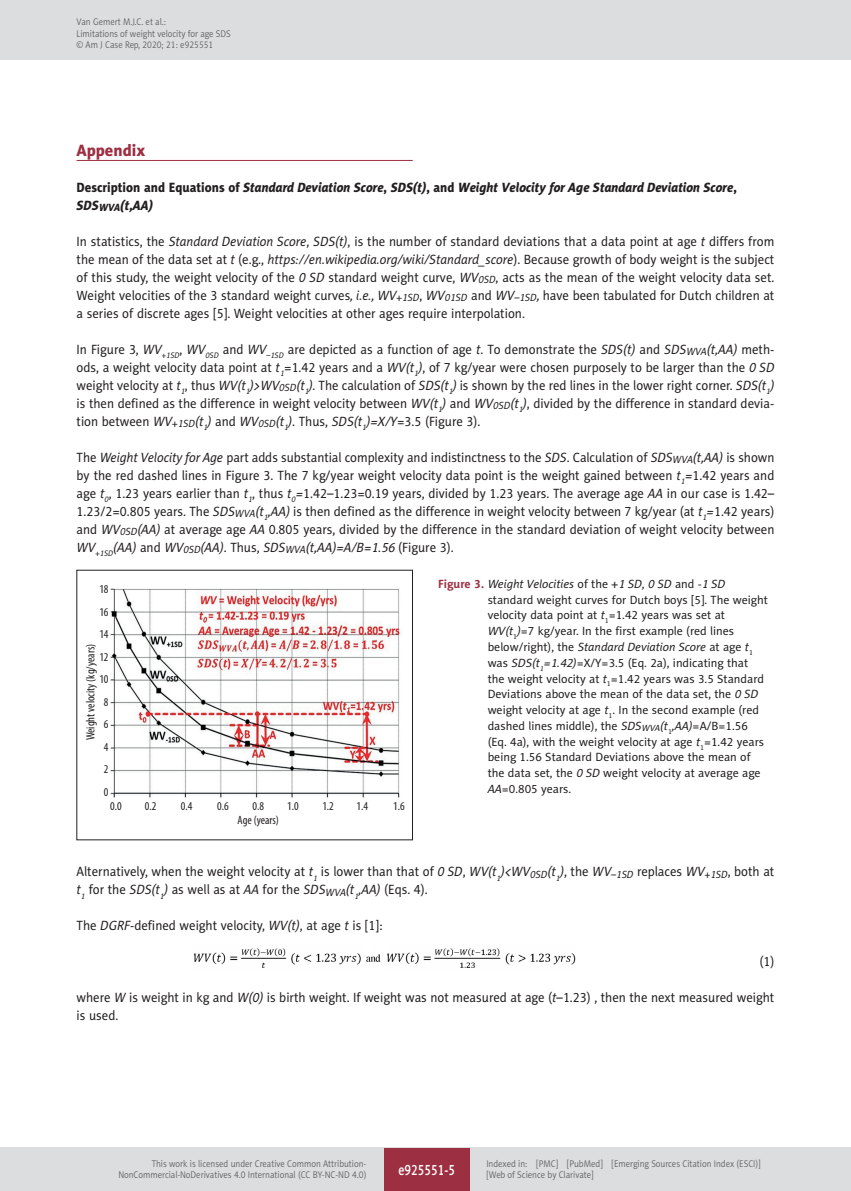
<style>
.page{position:relative;width:851px;height:1191px;background:#fff}
.page>*{position:absolute;margin:0;border:0;box-sizing:border-box;transform-origin:0 0}
.AJCR_Headline_1{font:16.5px "Naomi Sans EFN Heavy";color:#9d2f42}
.t1{font:15px "Naomi Sans EFN Medium";color:#fff;scale:.8 1}
.AJCR_Body{font:13.5px/18px "Naomi Sans EFN";color:#231f20;text-align:justify;scale:.95 1}
.AJCR_Body-2{font:13.5px/18px "Naomi Sans EFN";color:#231f20;text-align:justify;scale:.94 1}
.AJCR_Headline_2{font:italic 13.5px/18px "Naomi Sans EFN Heavy";color:#231f20;scale:.95 1}
.AJCR_Rycina_tytul{font:12px/15.8px "Naomi Sans EFN";color:#231f20}
.t2{font:condensed 12px/22.5px "Myriad Pro";color:#231f20;text-align:center}
.t3{font:9.75px/11.2px "Naomi Sans EFN Light";color:#57585a;scale:.9 1}
.s1{font-style:normal}
.s2{font-style:italic}
.s3{font-weight:700;color:#9d2f42}
</style>
<div class="page">
<img style="left:110px;top:588px;width:292px;height:210px">
<hr style="left:77px;top:160px;width:335px;height:1px;background:#9d2f42">
<img style="left:193px;top:948px;width:383px;height:20px">
<div style="left:0;top:0;width:850px;height:60px;background:#dcdddf"></div>
<div style="left:0;top:1148px;width:850px;height:43px;background:#dcdddf"></div>
<div style="left:384px;top:1147px;width:85px;height:43px;background:#9d2f42"></div>
<p class="t3" style="left:77px;top:16px;width:173px">Van Gemert M.J.C. et al.:<br>Limitations of weight velocity for age SDS © Am J Case Rep, 2020; 21: e925551</p>
<p class="AJCR_Headline_1" style="left:77px;top:140px;width:70px">Appendix</p>
<p class="AJCR_Headline_2" style="left:77px;top:178px;width:696px"><span class="s1">Description and Equations of</span> Standard Deviation Score<span class="s1">,</span> SDS(t)<span class="s1">, and</span> Weight Velocity for Age Standard Deviation Score<span class="s1">,<br></span>SDS<sub>WVA</sub>(t,AA)</p>
<p class="AJCR_Body" style="left:77px;top:232px;width:736px">In statistics, the <span class="s2">Standard Deviation Score</span>, <span class="s2">SDS(t)</span>, is the number of standard deviations that a data point at age <span class="s2">t</span> differs from the mean of the data set at <span class="s2">t</span> (e.g., <span class="s2">https://en.wikipedia.org/wiki/Standard_score</span>). Because growth of body weight is the subject of this study, the weight velocity of the <span class="s2">0 SD</span> standard weight curve, <span class="s2">WV</span><sub>0SD</sub>, acts as the mean of the weight velocity data set.<br>Weight velocities of the 3 standard weight curves<span class="s2">, i.e., WV</span><sub>+1SD</sub>, <span class="s2">WV</span><sub>01SD</sub> and <span class="s2">WV</span><sub>–1SD</sub><span class="s2">,</span> have been tabulated for Dutch children at a series of discrete ages [5]. Weight velocities at other ages require interpolation.</p>
<p class="AJCR_Body" style="left:77px;top:340px;width:736px">In Figure 3, <span class="s2">WV</span><sub>+1SD</sub>, <span class="s2">WV</span><sub>0SD</sub> and <span class="s2">WV</span><sub>–1SD</sub> are depicted as a function of age <span class="s2">t</span>. To demonstrate the <span class="s2">SDS(t)</span> and <span class="s2">SDS</span><sub>WVA</sub><span class="s2">(t,AA)</span> meth&shy;ods, a weight velocity data point at <span class="s2">t</span><sub>1</sub>=1.42 years and a <span class="s2">WV(t</span><sub>1</sub><span class="s2">)</span>, of 7 kg/year were chosen purposely to be larger than the <span class="s2">0 SD </span>weight velocity at <span class="s2">t</span><sub>1</sub>, thus <span class="s2">WV(t</span><sub>1</sub><span class="s2">)&gt;WV</span><sub>0SD</sub><span class="s2">(t</span><sub>1</sub><span class="s2">).</span> The calculation of <span class="s2">SDS(t</span><sub>1</sub><span class="s2">)</span> is shown by the red lines in the lower right corner. <span class="s2">SDS(t</span><sub>1</sub><span class="s2">) </span>is then defined as the difference in weight velocity between <span class="s2">WV(t</span><sub>1</sub><span class="s2">)</span> and <span class="s2">WV</span><sub>0SD</sub><span class="s2">(t</span><sub>1</sub><span class="s2">)</span>, divided by the difference in standard devia&shy;tion between <span class="s2">WV</span><sub>+1SD</sub><span class="s2">(t</span><sub>1</sub><span class="s2">)</span> and <span class="s2">WV</span><sub>0SD</sub><span class="s2">(t</span><sub>1</sub><span class="s2">)</span>. Thus, <span class="s2">SDS(t</span><sub>1</sub><span class="s2">)=X/Y</span>=3.5 (Figure 3).</p>
<p class="AJCR_Body-2" style="left:77px;top:448px;width:743px">The <span class="s2">Weight Velocity for Age</span> part adds substantial complexity and indistinctness to the <span class="s2">SDS</span>. Calculation of <span class="s2">SDS</span><sub>WVA</sub><span class="s2">(t,AA)</span> is shown by the red dashed lines in Figure 3. The 7 kg/year weight velocity data point is the weight gained between <span class="s2">t</span><sub>1</sub><span class="s2">=</span>1.42 years and age <span class="s2">t</span><sub>0</sub>, 1.23 years earlier than <span class="s2">t</span><sub>1</sub>, thus <span class="s2">t</span><sub>0</sub><span class="s2">=</span>1.42–1.23=0.19 years, divided by 1.23 years. The average age <span class="s2">AA</span> in our case is 1.42– 1.23/2=0.805 years. The <span class="s2">SDS</span><sub>WVA</sub><span class="s2">(t</span><sub>1</sub><span class="s2">,AA)</span> is then defined as the difference in weight velocity between 7 kg/year (at <span class="s2">t</span><sub>1</sub><span class="s2">=</span>1.42 years) and <span class="s2">WV</span><sub>0SD</sub><span class="s2">(AA)</span> at average age <span class="s2">AA</span> 0.805 years, divided by the difference in the standard deviation of weight velocity between <span class="s2">WV</span><sub>+1SD</sub><span class="s2">(AA)</span> and <span class="s2">WV</span><sub>0SD</sub><span class="s2">(AA)</span>. Thus, <span class="s2">SDS</span><sub>WVA</sub><span class="s2">(t,AA)=A/B=1.56</span> (Figure 3).</p>
<p class="t2" style="left:99px;top:578px;width:11px">18<br>16<br>14<br>12<br>10<br>8<br>6<br>4<br>2<br>0</p>
<p class="t2" style="left:79px;top:740px;width:98px;rotate:-90deg">Weight velocity (kg/years)</p>
<p class="t2" style="left:110px;top:795px;width:13px">0.0</p>
<p class="t2" style="left:145px;top:795px;width:13px">0.2</p>
<p class="t2" style="left:181px;top:795px;width:13px">0.4</p>
<p class="t2" style="left:217px;top:795px;width:13px">0.6</p>
<p class="t2" style="left:252px;top:795px;width:13px">0.8</p>
<p class="t2" style="left:287px;top:795px;width:13px">1.0</p>
<p class="t2" style="left:322px;top:795px;width:13px">1.2</p>
<p class="t2" style="left:356px;top:795px;width:13px">1.4</p>
<p class="t2" style="left:393px;top:795px;width:13px">1.6</p>
<p class="t2" style="left:237px;top:808px;width:43px">Age (years)</p>
<p class="AJCR_Rycina_tytul" style="left:487px;top:576px;width:282px;text-indent:-49px"><span class="s3">Figure 3.</span> <span class="s2">Weight Velocities</span> of the <span class="s2">+1 SD</span>, <span class="s2">0 SD</span> and <span class="s2">-1 SD </span>standard weight curves for Dutch boys [5]. The weight velocity data point at <span class="s2">t</span><sub>1</sub>=1.42 years was set at <span class="s2">WV(t</span><sub>1</sub><span class="s2">)</span>=7 kg/year. In the first example (red lines below/right), the <span class="s2">Standard Deviation Score</span> at age <span class="s2">t</span><sub>1 </sub>was <span class="s2">SDS(t</span><sub>1</sub><span class="s2">=1.42)</span>=X/Y=3.5 (Eq. 2a), indicating that the weight velocity at <span class="s2">t</span><sub>1</sub>=1.42 years was 3.5 Standard Deviations above the mean of the data set, the <span class="s2">0 SD </span>weight velocity at age <span class="s2">t</span><sub>1</sub>. In the second example (red dashed lines middle), the <span class="s2">SDS</span><sub>WVA</sub><span class="s2">(t</span><sub>1</sub><span class="s2">,AA)</span>=A/B=1.56 (Eq. 4a), with the weight velocity at age <span class="s2">t</span><sub>1</sub>=1.42 years being 1.56 Standard Deviations above the mean of the data set, the <span class="s2">0 SD</span> weight velocity at average age <span class="s2">AA</span>=0.805 years.</p>
<p class="AJCR_Body" style="left:77px;top:862px;width:736px">Alternatively, when the weight velocity at <span class="s2">t</span><sub>1</sub> is lower than that of <span class="s2">0 SD</span>, <span class="s2">WV(t</span><sub>1</sub><span class="s2">)&lt;WV</span><sub>0SD</sub><span class="s2">(t</span><sub>1</sub><span class="s2">)</span>, the <span class="s2">WV</span><sub>–1SD</sub> replaces <span class="s2">WV</span><sub>+1SD</sub>, both at <span class="s2">t</span><sub>1</sub> for the <span class="s2">SDS(t</span><sub>1</sub><span class="s2">)</span> as well as at <span class="s2">AA</span> for the <span class="s2">SDS</span><sub>WVA</sub><span class="s2">(t</span><sub>1</sub><span class="s2">,AA)</span> (Eqs. 4).</p>
<p class="AJCR_Body" style="left:77px;top:916px;width:323px">The <span class="s2">DGRF-</span>defined weight velocity, <span class="s2">WV(t)</span>, at age <span class="s2">t</span> is [1]:</p>
<p class="AJCR_Body" style="left:759px;top:952px;width:17px">(1)</p>
<p class="AJCR_Body" style="left:77px;top:988px;width:736px">where <span class="s2">W</span> is weight in kg and <span class="s2">W(0)</span> is birth weight. If weight was not measured at age (<span class="s2">t</span>–1.23) , then the next measured weight is used.</p>
<p class="t3" style="left:118px;top:1158px;width:277px;text-align:right">This work is licensed under Creative Common Attribution-<br>NonCommercial-NoDerivatives 4.0 International (CC BY-NC-ND 4.0)</p>
<p class="t1" style="left:398px;top:1160px;width:72px">e925551-5</p>
<p class="t3" style="left:486px;top:1158px;width:306px">Indexed in: [PMC] [PubMed] [Emerging Sources Citation Index (ESCI)] [Web of Science by Clarivate]</p>
</div>
